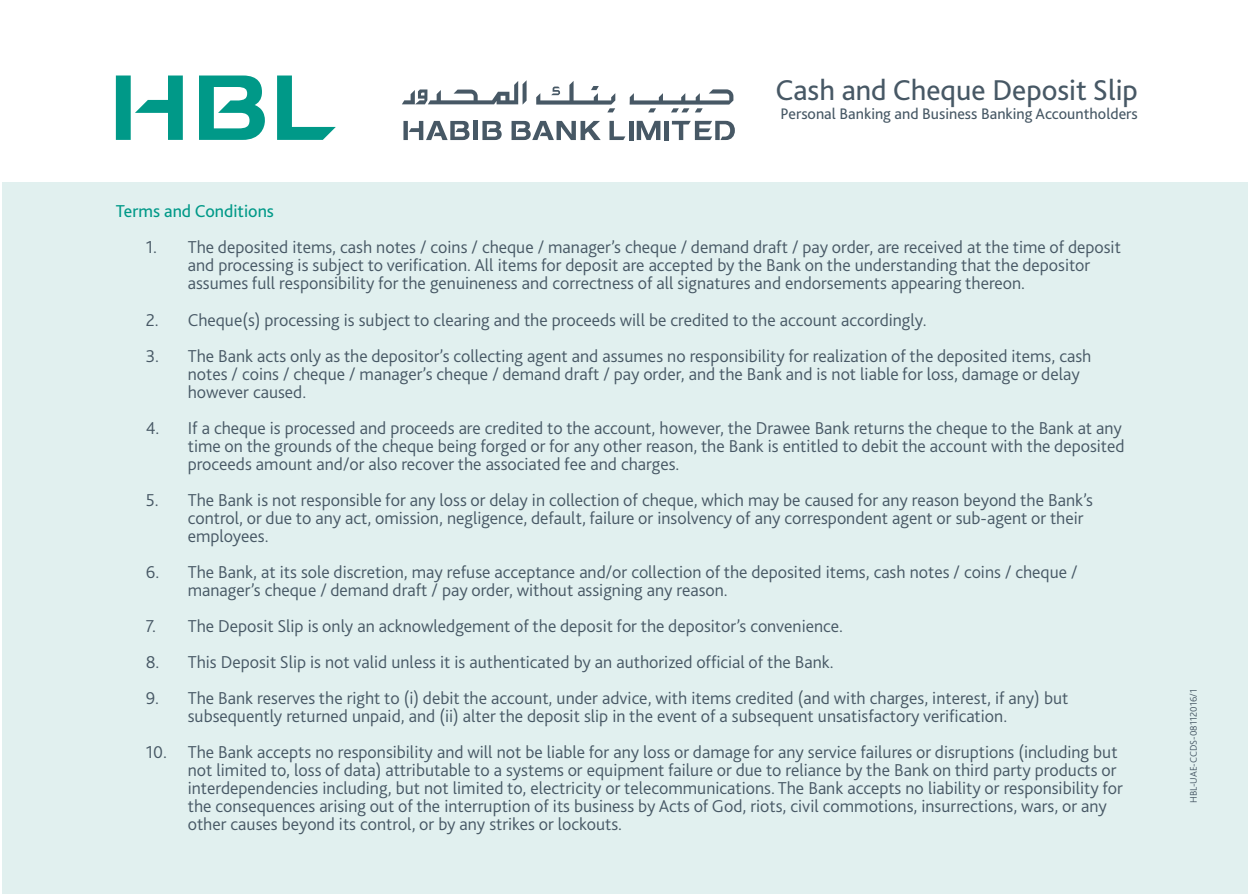
<style>
.page{position:relative;width:1248px;height:896px;background:#fff}
.page>*{position:absolute;margin:0;border:0;box-sizing:border-box;transform-origin:0 0}
.t1{font:30px "Bliss 2";color:#475865}
.t2{font:300 18px/18px "Bliss 2";color:#475865}
.t3{font:18px "Bliss 2";color:#098}
.t4{font:16px "Bliss 2";color:#475865}
.t5{font:300 10px "Bliss 2";color:#475865}
</style>
<div class="page">
<div style="left:3px;top:182px;width:1244px;height:711px;background:#e1f0ef"></div>
<svg style="left:116px;top:75px;width:220px;height:65px"></svg>
<svg style="left:482px;top:121px;width:19px;height:19px"></svg>
<hr style="left:473px;top:121px;width:4px;height:19px;background:#475865">
<svg style="left:403px;top:121px;width:66px;height:19px"></svg>
<svg style="left:511px;top:121px;width:89px;height:19px"></svg>
<svg style="left:636px;top:121px;width:24px;height:19px"></svg>
<svg style="left:672px;top:121px;width:62px;height:19px"></svg>
<svg style="left:609px;top:121px;width:16px;height:19px"></svg>
<hr style="left:629px;top:121px;width:4px;height:19px;background:#475865">
<hr style="left:664px;top:121px;width:4px;height:19px;background:#475865">
<svg style="left:629px;top:89px;width:104px;height:23px"></svg>
<svg style="left:536px;top:81px;width:79px;height:31px"></svg>
<svg style="left:402px;top:81px;width:124px;height:24px"></svg>
<h1 class="t1" style="left:775px;top:71px;width:364px">Cash and Cheque Deposit Slip</h1>
<p class="t4" style="left:780px;top:104px;width:359px">Personal Banking and Business Banking Accountholders</p>
<p class="t3" style="left:116px;top:200px;width:160px">Terms and Conditions</p>
<p class="t2" style="left:188px;top:238px;width:934px;text-indent:-42px">1. The deposited items, cash notes / coins / cheque / manager’s cheque / demand draft / pay order, are received at the time of deposit and processing is subject to verification. All items for deposit are accepted by the Bank on the understanding that the depositor assumes full responsibility for the genuineness and correctness of all signatures and endorsements appearing thereon.</p>
<p class="t2" style="left:146px;top:310px;width:782px">2. Cheque(s) processing is subject to clearing and the proceeds will be credited to the account accordingly.</p>
<p class="t2" style="left:188px;top:346px;width:905px;text-indent:-42px">3. The Bank acts only as the depositor’s collecting agent and assumes no responsibility for realization of the deposited items, cash notes / coins / cheque / manager’s cheque / demand draft / pay order, and the Bank and is not liable for loss, damage or delay however caused.</p>
<p class="t2" style="left:188px;top:418px;width:938px;text-indent:-42px">4. If a cheque is processed and proceeds are credited to the account, however, the Drawee Bank returns the cheque to the Bank at any time on the grounds of the cheque being forged or for any other reason, the Bank is entitled to debit the account with the deposited proceeds amount and/or also recover the associated fee and charges.</p>
<p class="t2" style="left:188px;top:490px;width:906px;text-indent:-42px">5. The Bank is not responsible for any loss or delay in collection of cheque, which may be caused for any reason beyond the Bank’s control, or due to any act, omission, negligence, default, failure or insolvency of any correspondent agent or sub-agent or their employees.</p>
<p class="t2" style="left:188px;top:562px;width:891px;text-indent:-42px">6. The Bank, at its sole discretion, may refuse acceptance and/or collection of the deposited items, cash notes / coins / cheque / manager’s cheque / demand draft / pay order, without assigning any reason.</p>
<p class="t2" style="left:146px;top:616px;width:698px">7. The Deposit Slip is only an acknowledgement of the deposit for the depositor’s convenience.</p>
<p class="t2" style="left:146px;top:652px;width:689px">8. This Deposit Slip is not valid unless it is authenticated by an authorized official of the Bank.</p>
<p class="t2" style="left:188px;top:688px;width:882px;text-indent:-42px">9. The Bank reserves the right to (i) debit the account, under advice, with items credited (and with charges, interest, if any) but subsequently returned unpaid, and (ii) alter the deposit slip in the event of a subsequent unsatisfactory verification.</p>
<p class="t2" style="left:188px;top:742px;width:936px;text-indent:-42px">10. The Bank accepts no responsibility and will not be liable for any loss or damage for any service failures or disruptions (including but not limited to, loss of data) attributable to a systems or equipment failure or due to reliance by the Bank on third party products or interdependencies including, but not limited to, electricity or telecommunications. The Bank accepts no liability or responsibility for the consequences arising out of the interruption of its business by Acts of God, riots, civil commotions, insurrections, wars, or any other causes beyond its control, or by any strikes or lockouts.</p>
<p class="t5" style="left:1187px;top:803px;width:115px;rotate:-90deg">HBL-UAE-CCDS-08112016/1</p>
</div>
